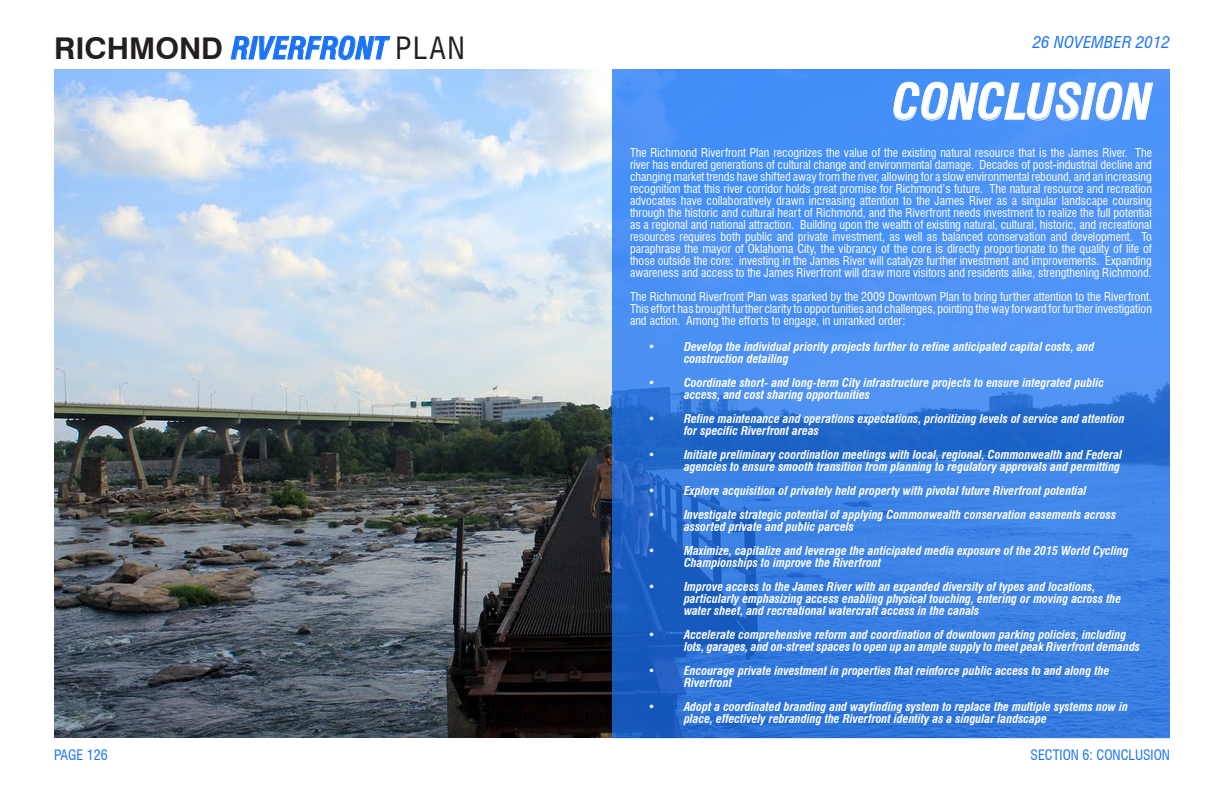
<style>
.page{position:relative;width:1224px;height:792px;background:#fff}
.page>*{position:absolute;margin:0;border:0;box-sizing:border-box;transform-origin:0 0}
.t1{font:italic 700 condensed 48px "Swiss 721 BT";color:#fff}
.t2{font:italic 700 condensed 30px "Swiss 721 BT";color:#1a73f7}
.t3{font:italic condensed 16px "Swiss 721 BT";letter-spacing:.01em;color:#1a73f7;scale:1.05 1}
.t4{font:condensed 14px "Swiss 721 BT";color:#1a73f7}
.t5{font:italic 700 condensed 12px/12px "Swiss 721 BT";color:#fff}
.t6{font:condensed 12px/12px "Swiss 721 BT";color:#fff;text-align:justify}
.s1{font-style:normal;font-stretch:normal;color:#231f20}
.s2{font-weight:400;font-style:normal;color:#231f20}
</style>
<div class="page">
<img style="left:54px;top:69px;width:558px;height:669px">
<svg style="left:231px;top:35px;width:159px;height:26px"></svg>
<svg style="left:612px;top:69px;width:558px;height:669px;background:#3d83e7"></svg>
<svg style="left:893px;top:81px;width:261px;height:40px;background:#66a3f8"></svg>
<p class="t2" style="left:54px;top:30px;width:412px"><span class="s1">RICHMOND</span> RIVERFRONT <span class="s2">PLAN</span></p>
<p class="t4" style="left:54px;top:746px;width:55px">PAGE 126</p>
<p class="t3" style="left:1033px;top:33px;width:132px">26 NOVEMBER 2012</p>
<p class="t1" style="left:893px;top:73px;width:261px">CONCLUSION</p>
<p class="t6" style="left:630px;top:147px;width:524px">The Richmond Riverfront Plan recognizes the value of the existing natural resource that is the James River. The river has endured generations of cultural change and environmental damage. Decades of post-industrial decline and changing market trends have shifted away from the river, allowing for a slow environmental rebound, and an increasing recognition that this river corridor holds great promise for Richmond’s future. The natural resource and recreation advocates have collaboratively drawn increasing attention to the James River as a singular landscape coursing through the historic and cultural heart of Richmond, and the Riverfront needs investment to realize the full potential as a regional and national attraction. Building upon the wealth of existing natural, cultural, historic, and recreational resources requires both public and private investment, as well as balanced conservation and development. To paraphrase the mayor of Oklahoma City, the vibrancy of the core is directly proportionate to the quality of life of those outside the core: investing in the James River will catalyze further investment and improvements. Expanding awareness and access to the James Riverfront will draw more visitors and residents alike, strengthening Richmond.</p>
<p class="t6" style="left:630px;top:291px;width:524px">The Richmond Riverfront Plan was sparked by the 2009 Downtown Plan to bring further attention to the Riverfront.<br>This effort has brought further clarity to opportunities and challenges, pointing the way forward for further investigation and action. Among the efforts to engage, in unranked order:</p>
<p class="t5" style="left:648px;top:341px;width:9px">•</p>
<p class="t5" style="left:684px;top:341px;width:412px">Develop the individual priority projects further to refine anticipated capital costs, and</p>
<p class="t5" style="left:684px;top:353px;width:106px">construction detailing</p>
<p class="t5" style="left:648px;top:377px;width:9px">•</p>
<p class="t5" style="left:684px;top:377px;width:422px">Coordinate short- and long-term City infrastructure projects to ensure integrated public access, and cost sharing opportunities</p>
<p class="t5" style="left:648px;top:413px;width:9px">•</p>
<p class="t5" style="left:684px;top:413px;width:442px">Refine maintenance and operations expectations, prioritizing levels of service and attention</p>
<p class="t5" style="left:684px;top:425px;width:137px">for specific Riverfront areas</p>
<p class="t5" style="left:648px;top:449px;width:9px">•</p>
<p class="t5" style="left:684px;top:449px;width:440px">Initiate preliminary coordination meetings with local, regional, Commonwealth and Federal</p>
<p class="t5" style="left:684px;top:461px;width:438px">agencies to ensure smooth transition from planning to regulatory approvals and permitting</p>
<p class="t5" style="left:648px;top:485px;width:9px">•</p>
<p class="t5" style="left:684px;top:485px;width:404px">Explore acquisition of privately held property with pivotal future Riverfront potential</p>
<p class="t5" style="left:648px;top:509px;width:9px">•</p>
<p class="t5" style="left:684px;top:509px;width:434px">Investigate strategic potential of applying Commonwealth conservation easements across</p>
<p class="t5" style="left:684px;top:521px;width:172px">assorted private and public parcels</p>
<p class="t5" style="left:648px;top:545px;width:9px">•</p>
<p class="t5" style="left:684px;top:545px;width:446px">Maximize, capitalize and leverage the anticipated media exposure of the 2015 World Cycling</p>
<p class="t5" style="left:684px;top:557px;width:199px">Championships to improve the Riverfront</p>
<p class="t5" style="left:648px;top:581px;width:9px">•</p>
<p class="t5" style="left:684px;top:581px;width:413px">Improve access to the James River with an expanded diversity of types and locations,</p>
<p class="t5" style="left:684px;top:593px;width:439px">particularly emphasizing access enabling physical touching, entering or moving across the</p>
<p class="t5" style="left:684px;top:605px;width:297px">water sheet, and recreational watercraft access in the canals</p>
<p class="t5" style="left:648px;top:629px;width:9px">•</p>
<p class="t5" style="left:684px;top:629px;width:444px">Accelerate comprehensive reform and coordination of downtown parking policies, including</p>
<p class="t5" style="left:684px;top:641px;width:458px">lots, garages, and on-street spaces to open up an ample supply to meet peak Riverfront demands</p>
<p class="t5" style="left:648px;top:665px;width:9px">•</p>
<p class="t5" style="left:684px;top:665px;width:427px">Encourage private investment in properties that reinforce public access to and along the</p>
<p class="t5" style="left:684px;top:677px;width:50px">Riverfront</p>
<p class="t5" style="left:648px;top:701px;width:9px">•</p>
<p class="t5" style="left:684px;top:701px;width:446px">Adopt a coordinated branding and wayfinding system to replace the multiple systems now in</p>
<p class="t5" style="left:684px;top:713px;width:364px">place, effectively rebranding the Riverfront identity as a singular landscape</p>
<p class="t4" style="left:1031px;top:746px;width:141px">SECTION 6: CONCLUSION</p>
</div>
